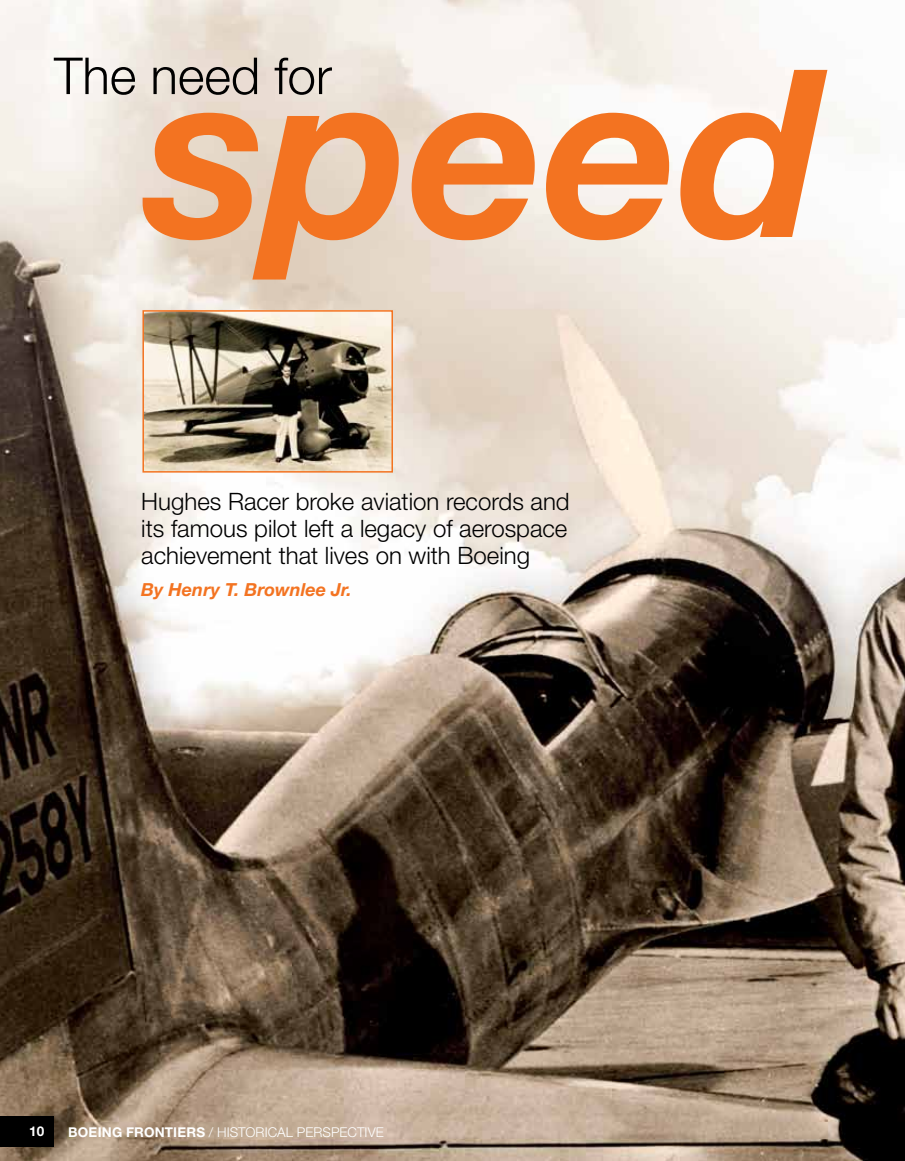
<style>
.page{position:relative;width:905px;height:1161px;background:#fff}
.page>*{position:absolute;margin:0;border:0;box-sizing:border-box;transform-origin:0 0}
.t1{font:italic 700 234px "Helvetica Neue";color:#f37321}
.t2{font:300 51px "Helvetica Neue";color:#000}
.t3{font:300 24px/27px "Helvetica Neue";color:#000;text-align:justify}
.t4{font:italic 700 18px "Helvetica Neue";color:#f37321}
.t5{font:300 13.5px "Helvetica Neue";letter-spacing:.005em;color:#fff}
.t6{font:700 13.5px "Helvetica Neue";color:#fff}
.s1{font-weight:700}
</style>
<div class="page">
<img style="left:0;top:0;width:904px;height:1161px">
<div style="left:0;top:1116px;width:54px;height:31px;background:#000"></div>
<img style="left:145px;top:313px;width:245px;height:157px">
<div style="left:142px;top:310px;width:251px;height:163px;border:2px solid #f37321"></div>
<h2 class="t2" style="left:54px;top:45px;width:279px">The need for</h2>
<h1 class="t1" style="left:145px;top:9px;width:678px">speed</h1>
<p class="t3" style="left:141px;top:488px;width:430px">Hughes Racer broke aviation records and its famous pilot left a legacy of aerospace achievement that lives on with Boeing</p>
<p class="t4" style="left:141px;top:578px;width:212px">By Henry T. Brownlee Jr.</p>
<p class="t6" style="left:29px;top:1123px;width:17px">10</p>
<p class="t5" style="left:68px;top:1124px;width:317px"><span class="s1">BOEING FRONTIERS</span> / HISTORICAL PERSPECTIVE</p>
</div>
